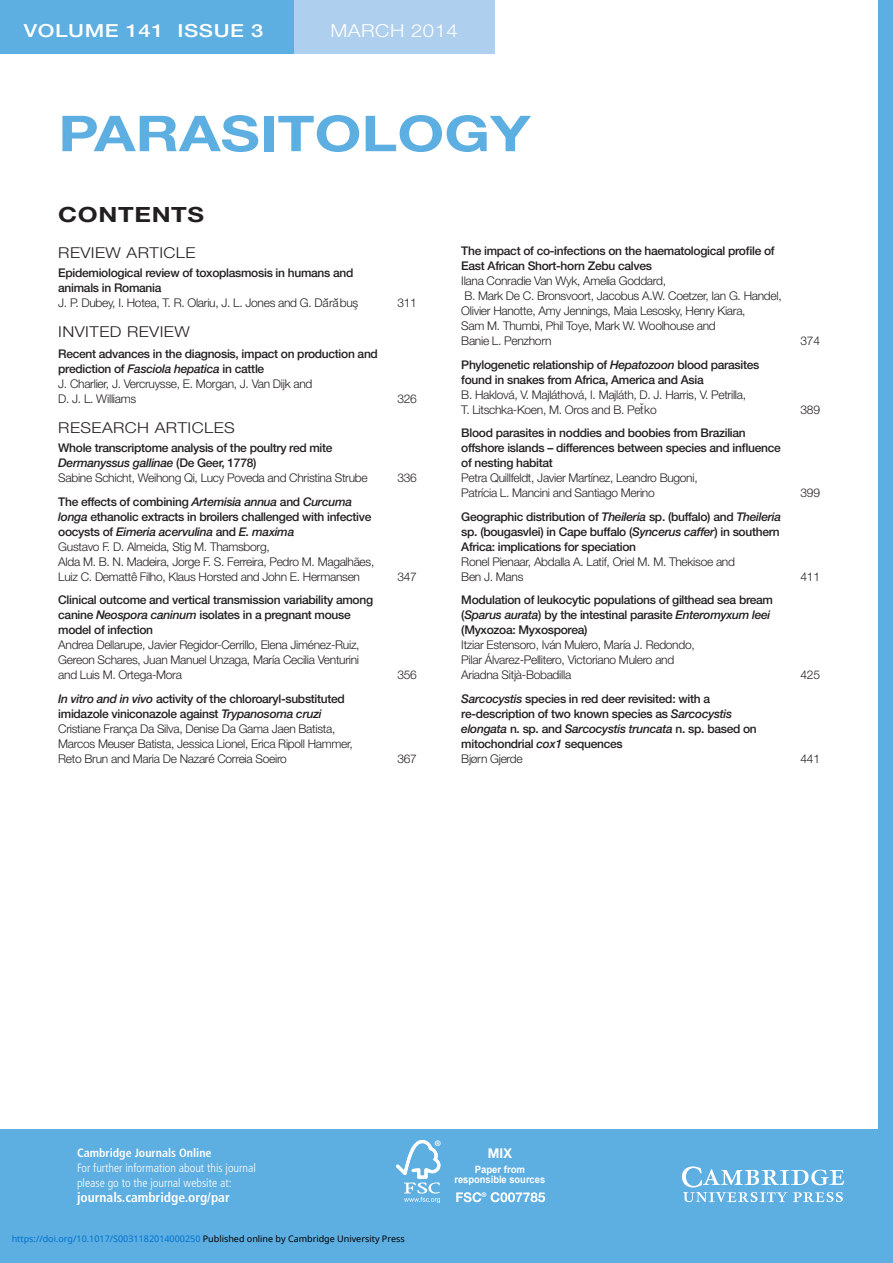
<style>
.page{position:relative;width:893px;height:1263px;background:#fff}
.page>*{position:absolute;margin:0;border:0;box-sizing:border-box;transform-origin:0 0}
.t1{font:700 49.5px "Helvetica Neue";color:#5daee1;scale:1.22 1}
.t2{font:700 21px "Helvetica Neue";letter-spacing:.025em;color:#231f20;scale:1.22 1}
.t3{font:500 18px "Helvetica Neue";letter-spacing:.025em;color:#fff;scale:1.22 1}
.t4{font:300 18px "Helvetica Neue";letter-spacing:.025em;color:#fff;scale:1.13 1}
.t5{font:300 15px "Helvetica Neue";letter-spacing:.025em;color:#231f20;scale:1.13 1}
.t6{font:700 condensed 13.5px "Frutiger";color:#fff}
.t7{font:700 13.5px "Helvetica Neue";color:#fff;scale:.95 1}
.t8{font:500 12px/15px "Helvetica Neue";letter-spacing:-.025em;color:#231f20}
.t9{font:300 12px/15px "Helvetica Neue";letter-spacing:-.025em;color:#231f20}
.t10{font:300 condensed 12px/15px "Frutiger";color:#fff}
.t11{font:700 condensed 12px "Frutiger";color:#fff}
.t12{font:700 10.2px "Arial";color:#fff;scale:.91 1}
.t13{font:700 10.05px "Arial";color:#fff;scale:.95 1}
.t14{font:9px "Noto Sans";color:#0172cf}
.t15{font:700 7.65px "Helvetica Neue";color:#fff}
.t16{font:700 6.45px "Helvetica Neue";color:#fff}
.s1{font-weight:300}
.s2{font-style:italic}
.s3{font-weight:500}
.s4{font-weight:500;font-style:italic}
.s5{color:#000}
</style>
<div class="page">
<div style="left:0;top:1129px;width:892px;height:134px;background:#5daee1"></div>
<div style="left:878px;top:0;width:14px;height:1263px;background:#5daee1"></div>
<svg style="left:682px;top:1166px;width:162px;height:36px"></svg>
<div style="left:0;top:0;width:320px;height:54px;background:#5daee1"></div>
<div style="left:294px;top:0;width:201px;height:54px;background:#aed0ee"></div>
<svg style="left:396px;top:1140px;width:44px;height:63px"></svg>
<svg style="left:456px;top:1192px;width:25px;height:10px"></svg>
<svg style="left:490px;top:1192px;width:55px;height:10px"></svg>
<h3 class="t3" style="left:24px;top:24px;width:198px">VOLUME 141 ISSUE 3</h3>
<h3 class="t4" style="left:330px;top:24px;width:114px">MARCH 2014</h3>
<h1 class="t1" style="left:58px;top:116px;width:388px">PARASITOLOGY</h1>
<h2 class="t2" style="left:58px;top:207px;width:121px">CONTENTS</h2>
<p class="t5" style="left:58px;top:247px;width:123px">REVIEW ARTICLE</p>
<p class="t8" style="left:58px;top:266px;width:301px">Epidemiological review of toxoplasmosis in humans and animals in Romania<br><span class="s1">J. P. Dubey, I. Hotea, T. R. Olariu, J. L. Jones and G. Da</span>˘<span class="s1">ra</span>˘ <span class="s1">bus</span></p>
<p class="t9" style="left:354px;top:296px;width:4px">¸</p>
<p class="t5" style="left:58px;top:326px;width:118px">INVITED REVIEW</p>
<p class="t8" style="left:58px;top:347px;width:321px">Recent advances in the diagnosis, impact on production and prediction of <span class="s2">Fasciola hepatica</span> in cattle<br><span class="s1">J. Charlier, J. Vercruysse, E. Morgan, J. Van Dijk and<br>D. J. L. Williams</span></p>
<p class="t5" style="left:58px;top:422px;width:158px">RESEARCH ARTICLES</p>
<p class="t8" style="left:58px;top:441px;width:311px">Whole transcriptome analysis of the poultry red mite<br><span class="s2">Dermanyssus gallinae</span> (De Geer, 1778)<br><span class="s1">Sabine Schicht, Weihong Qi, Lucy Poveda and Christina Strube</span></p>
<p class="t9" style="left:58px;top:495px;width:317px"><span class="s3">The effects of combining</span> <span class="s4">Artemisia annua</span> <span class="s3">and</span> <span class="s4">Curcuma longa</span> <span class="s3">ethanolic extracts in broilers challenged with infective oocysts of</span> <span class="s4">Eimeria acervulina</span> <span class="s3">and</span> <span class="s4">E. maxima<br></span>Gustavo F. D. Almeida, Stig M. Thamsborg,<br>Alda M. B. N. Madeira, Jorge F. S. Ferreira, Pedro M. Magalhães, Luiz C. Demattê Filho, Klaus Horsted and John E. Hermansen</p>
<p class="t8" style="left:58px;top:593px;width:316px">Clinical outcome and vertical transmission variability among canine <span class="s2">Neospora caninum</span> isolates in a pregnant mouse model of infection</p>
<p class="t9" style="left:58px;top:638px;width:303px;text-align:justify">Andrea Dellarupe, Javier Regidor-Cerrillo, Elena Jiménez-Ruiz, Gereon Schares, Juan Manuel Unzaga, María Cecilia Venturini and Luis M. Ortega-Mora</p>
<p class="t9" style="left:58px;top:692px;width:296px"><span class="s4">In vitro and in vivo</span> <span class="s3">activity of the chloroaryl-substituted imidazole viniconazole against</span> <span class="s4">Trypanosoma cruzi </span>Cristiane França Da Silva, Denise Da Gama Jaen Batista, Marcos Meuser Batista, Jessica Lionel, Erica Ripoll Hammer, Reto Brun and Maria De Nazaré Correia Soeiro</p>
<p class="t9" style="left:397px;top:296px;width:21px">311</p>
<p class="t9" style="left:397px;top:392px;width:21px">326</p>
<p class="t9" style="left:397px;top:471px;width:21px">336</p>
<p class="t9" style="left:397px;top:570px;width:21px">347</p>
<p class="t9" style="left:397px;top:668px;width:21px">356</p>
<p class="t9" style="left:397px;top:752px;width:21px">367</p>
<p class="t8" style="left:461px;top:244px;width:315px">The impact of co-infections on the haematological profile of<br>East African Short-horn Zebu calves</p>
<p class="t9" style="left:461px;top:274px;width:322px">Ilana Conradie Van Wyk, Amelia Goddard,<br>B. Mark De C. Bronsvoort, Jacobus A.W. Coetzer, Ian G. Handel, Olivier Hanotte, Amy Jennings, Maia Lesosky, Henry Kiara,<br>Sam M. Thumbi, Phil Toye, Mark W. Woolhouse and<br>Banie L. Penzhorn</p>
<p class="t8" style="left:461px;top:358px;width:299px">Phylogenetic relationship of <span class="s2">Hepatozoon</span> blood parasites found in snakes from Africa, America and Asia</p>
<p class="t9" style="left:461px;top:388px;width:286px">B. Haklová, V. Majláthová, I. Majláth, D. J. Harris, V. Petrilla,<br>T. Litschka-Koen, M. Oros and B. Petko</p>
<p class="t9" style="left:641px;top:401px;width:4px">ˇ</p>
<p class="t8" style="left:461px;top:426px;width:321px">Blood parasites in noddies and boobies from Brazilian offshore islands – differences between species and influence of nesting habitat</p>
<p class="t9" style="left:461px;top:471px;width:238px">Petra Quillfeldt, Javier Martínez, Leandro Bugoni,<br>Patrícia L. Mancini and Santiago Merino</p>
<p class="t8" style="left:461px;top:510px;width:321px;text-align:justify">Geographic distribution of <span class="s2">Theileria</span> sp. (buffalo) and <span class="s2">Theileria </span>sp. (bougasvlei) in Cape buffalo (<span class="s2">Syncerus caffer</span>) in southern Africa: implications for speciation</p>
<p class="t9" style="left:461px;top:555px;width:275px">Ronel Pienaar, Abdalla A. Latif, Oriel M. M. Thekisoe and<br>Ben J. Mans</p>
<p class="t8" style="left:461px;top:593px;width:313px">Modulation of leukocytic populations of gilthead sea bream (<span class="s2">Sparus aurata</span>) by the intestinal parasite <span class="s2">Enteromyxum leei </span>(Myxozoa: Myxosporea)</p>
<p class="t9" style="left:461px;top:638px;width:235px">Itziar Estensoro, Iván Mulero, María J. Redondo,<br>Pilar Álvarez-Pellitero, Victoriano Mulero and<br>Ariadna Sitjà-Bobadilla</p>
<p class="t8" style="left:461px;top:692px;width:297px"><span class="s2">Sarcocystis</span> species in red deer revisited: with a re-description of two known species as <span class="s2">Sarcocystis elongata</span> n. sp. and <span class="s2">Sarcocystis truncata</span> n. sp. based on mitochondrial <span class="s2">cox1</span> sequences<br><span class="s1">Bjørn Gjerde</span></p>
<p class="t9" style="left:800px;top:334px;width:21px">374</p>
<p class="t9" style="left:800px;top:403px;width:21px">389</p>
<p class="t9" style="left:800px;top:486px;width:21px">399</p>
<p class="t9" style="left:800px;top:570px;width:21px">411</p>
<p class="t9" style="left:800px;top:668px;width:21px">425</p>
<p class="t9" style="left:800px;top:752px;width:21px">441</p>
<p class="t11" style="left:77px;top:1148px;width:136px">Cambridge Journals Online</p>
<p class="t10" style="left:77px;top:1161px;width:180px">For further information about this journal please go to the journal website at:</p>
<p class="t6" style="left:77px;top:1192px;width:154px">journals.cambridge.org/par</p>
<p class="t14" style="left:12px;top:1232px;width:394px">https://doi.org/10.1017/S0031182014000250 <span class="s5">Published online by Cambridge University Press</span></p>
<p class="t15" style="left:435px;top:1141px;width:8px">®</p>
<p class="t7" style="left:488px;top:1148px;width:27px">MIX</p>
<p class="t13" style="left:474px;top:1164px;width:55px">Paper from</p>
<p class="t12" style="left:454px;top:1174px;width:101px">responsible sources</p>
<p class="t16" style="left:481px;top:1193px;width:7px">®</p>
</div>
